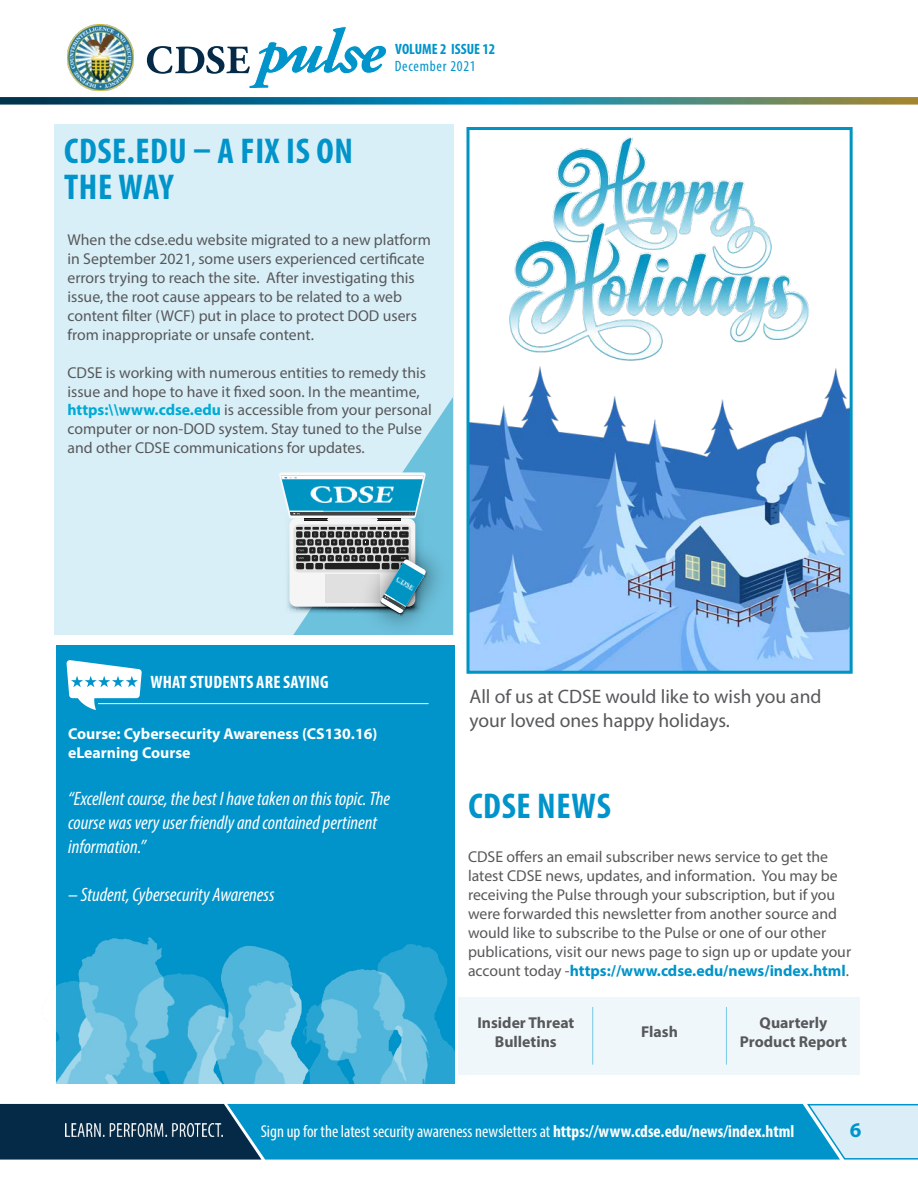
<style>
.page{position:relative;width:918px;height:1188px;background:#fff}
.page>*{position:absolute;margin:0;border:0;box-sizing:border-box;transform-origin:0 0}
.t1{font:700 condensed 36px "Myriad Pro";letter-spacing:.02em;color:#0094ca}
.t2{font:700 21px "Myriad Pro";color:#0094ca}
.highlight{font:italic condensed 19.5px/24px "Myriad Pro";color:#fff}
.body{font:19.5px/23.4px "Myriad Pro";color:#57585a}
.t3{font:700 condensed 18px "Myriad Pro";letter-spacing:.01em;color:#fff}
.t4{font:condensed 17.25px "Myriad Pro";color:#fff}
.body-2{font:15.75px/18.9px "Myriad Pro";color:#57585a}
.body-3{font:700 15.75px/18.9px "Myriad Pro";color:#fff}
.body-4{font:700 15.75px/18.9px "Myriad Pro";color:#57585a;text-align:center}
.t5{font:700 condensed 15px "Myriad Pro";color:#0094ca}
.t6{font:condensed 15px "Myriad Pro";letter-spacing:.05em;color:#0094ca}
.s1{font-weight:700;color:#00aad5}
.s2{font-weight:700;color:#0094ca}
.s3{font-weight:700}
</style>
<div class="page">
<svg style="left:0;top:1103px;width:918px;height:57px;background:#1e87b2"></svg>
<img style="left:65px;top:1124px;width:157px;height:13px">
<img style="left:67px;top:24px;width:67px;height:67px">
<svg style="left:147px;top:26px;width:240px;height:61px"></svg>
<div style="left:54px;top:124px;width:399px;height:510px;background:#d9eff7"></div>
<svg style="left:279px;top:397px;width:174px;height:237px"></svg>
<img style="left:308px;top:487px;width:87px;height:15px">
<img style="left:395px;top:577px;width:20px;height:14px">
<div style="left:56px;top:645px;width:399px;height:439px;background:#0094ca"></div>
<hr style="left:98px;top:703px;width:331px;height:1px;background:#fff">
<svg style="left:66px;top:660px;width:76px;height:50px"></svg>
<img style="left:56px;top:937px;width:419px;height:148px">
<div style="left:458px;top:998px;width:402px;height:77px;background:#f0f7fb"></div>
<hr style="left:592px;top:1007px;width:1px;height:58px;background:#76c9e5">
<hr style="left:726px;top:1007px;width:1px;height:58px;background:#76c9e5">
<svg style="left:0;top:97px;width:918px;height:8px;background:#347c88"></svg>
<img style="left:470px;top:137px;width:379px;height:533px">
<div style="left:466px;top:127px;width:387px;height:547px;border:3px solid #0094c3"></div>
<p class="t5" style="left:395px;top:40px;width:102px">VOLUME 2 ISSUE 12</p>
<p class="t6" style="left:395px;top:57px;width:83px">December 2021</p>
<p class="t1" style="left:64px;top:129px;width:290px">CDSE.EDU – A FIX IS ON</p>
<p class="t1" style="left:64px;top:165px;width:111px">THE WAY</p>
<p class="body-2" style="left:68px;top:230px;width:365px">When the cdse.edu website migrated to a new platform in September 2021, some users experienced certificate errors trying to reach the site. After investigating this issue, the root cause appears to be related to a web content filter (WCF) put in place to protect DOD users from inappropriate or unsafe content.</p>
<p class="body-2" style="left:68px;top:363px;width:360px">CDSE is working with numerous entities to remedy this issue and hope to have it fixed soon. In the meantime,</p>
<p class="body-2" style="left:68px;top:400px;width:366px"><span class="s1">https:\\www.cdse.edu</span> is accessible from your personal</p>
<p class="body-2" style="left:68px;top:419px;width:356px">computer or non-DOD system. Stay tuned to the Pulse and other CDSE communications for updates.</p>
<p class="t3" style="left:150px;top:671px;width:180px">WHAT STUDENTS ARE SAYING</p>
<p class="body-3" style="left:68px;top:724px;width:311px">Course: Cybersecurity Awareness (CS130.16) eLearning Course</p>
<p class="highlight" style="left:68px;top:787px;width:323px">“Excellent course, the best I have taken on this topic. The course was very user friendly and contained pertinent information.”</p>
<p class="highlight" style="left:68px;top:883px;width:208px">– Student, Cybersecurity Awareness</p>
<p class="body" style="left:470px;top:685px;width:354px">All of us at CDSE would like to wish you and your loved ones happy holidays.</p>
<p class="t1" style="left:468px;top:783px;width:144px">CDSE NEWS</p>
<p class="body-2" style="left:468px;top:847px;width:385px">CDSE offers an email subscriber news service to get the latest CDSE news, updates, and information. You may be receiving the Pulse through your subscription, but if you were forwarded this newsletter from another source and would like to subscribe to the Pulse or one of our other publications, visit our news page to sign up or update your account today -<span class="s2">https://www.cdse.edu/news/index.html</span>.</p>
<p class="body-4" style="left:477px;top:1013px;width:98px">Insider Threat<br>Bulletins</p>
<p class="body-4" style="left:641px;top:1022px;width:38px">Flash</p>
<p class="body-4" style="left:740px;top:1013px;width:109px">Quarterly<br>Product Report</p>
<p class="t4" style="left:261px;top:1121px;width:535px">Sign up for the latest security awareness newsletters at <span class="s3">https://www.cdse.edu/news/index.html</span></p>
<h2 class="t2" style="left:850px;top:1116px;width:13px">6</h2>
</div>
